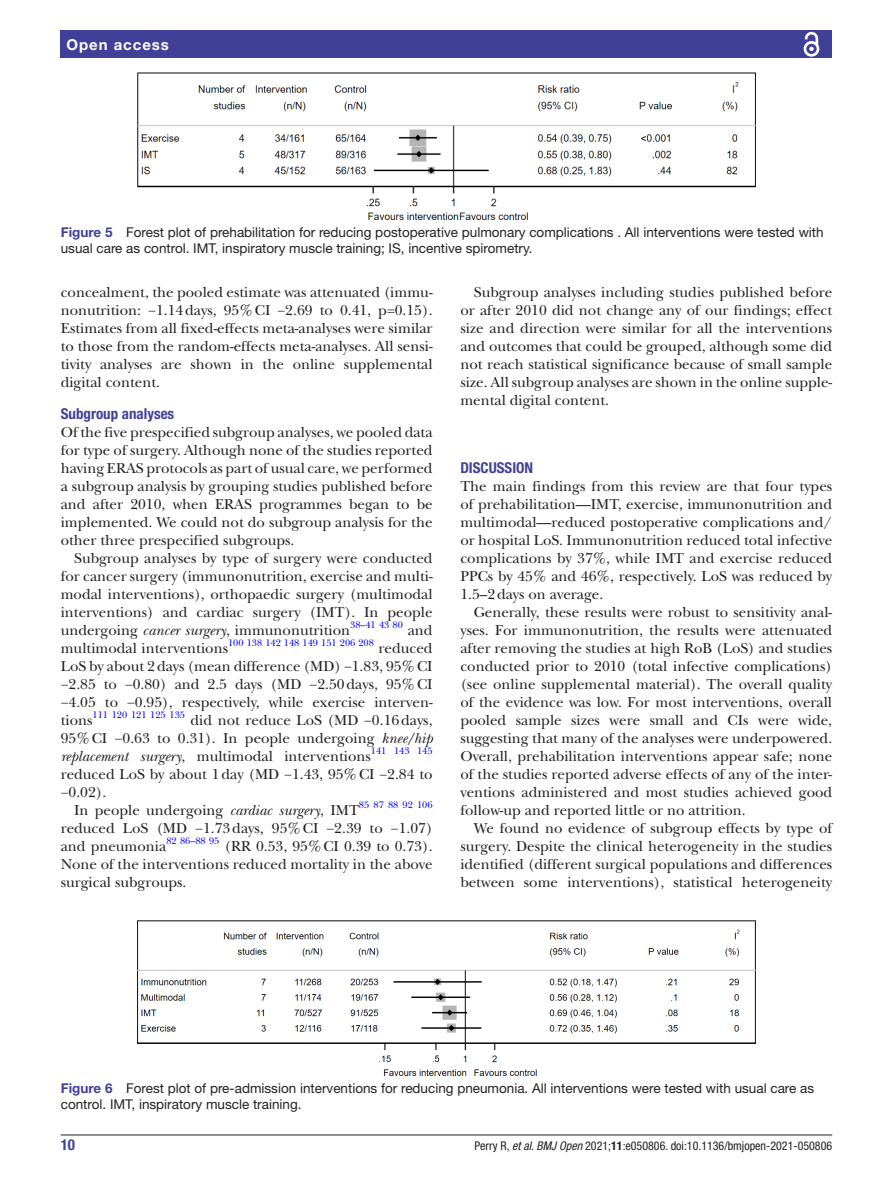
<style>
.page{position:relative;width:893px;height:1191px;background:#fff}
.page>*{position:absolute;margin:0;border:0;box-sizing:border-box;transform-origin:0 0}
.t1{font:15px/18px "New Baskerville";color:#231f20;text-align:justify}
.t2{font:700 condensed 15px "Helvetica Neue LT Std";color:#414099}
.t3{font:700 15px "Helvetica Neue LT Std";letter-spacing:.065em;color:#fff}
.t4{font:13.5px/16.2px "Helvetica Neue LT Std";color:#231f20}
.t5{font:condensed 12px "Helvetica Neue LT Std";color:#231f20}
.t6{font:9.9px "New Baskerville";color:#00f}
.s1{font-weight:700;color:#414099}
.s2{font-style:italic}
.s3{font-weight:700}
</style>
<div class="page">
<hr style="left:61px;top:1134px;width:771px;height:1px;background:#231f20">
<div style="left:61px;top:31px;width:771px;height:27px;background:#414099"></div>
<svg style="left:803px;top:31px;width:17px;height:26px"></svg>
<img style="left:138px;top:73px;width:617px;height:146px">
<img style="left:138px;top:920px;width:617px;height:155px">
<p class="t3" style="left:66px;top:35px;width:104px">Open access</p>
<p class="t4" style="left:61px;top:224px;width:764px"><span class="s1">Figure 5</span> Forest plot of prehabilitation for reducing postoperative pulmonary complications . All interventions were tested with usual care as control. IMT, inspiratory muscle training; IS, incentive spirometry.</p>
<p class="t1" style="left:61px;top:283px;width:373px">concealment, the pooled estimate was attenuated (immu&shy;nonutrition: −1.14days, 95%CI −2.69 to 0.41, p=0.15).<br>Estimates from all fixed-effects meta-analyses were similar to those from the random-effects meta-analyses. All sensi&shy;tivity analyses are shown in the online supplemental digital content.</p>
<p class="t2" style="left:61px;top:404px;width:115px">Subgroup analyses</p>
<p class="t1" style="left:61px;top:423px;width:373px">Of the five prespecified subgroup analyses, we pooled data for type of surgery. Although none of the studies reported having ERAS protocols as part of usual care, we performed a subgroup analysis by grouping studies published before and after 2010, when ERAS programmes began to be implemented. We could not do subgroup analysis for the other three prespecified subgroups.</p>
<p class="t1" style="left:61px;top:549px;width:373px;text-indent:14px">Subgroup analyses by type of surgery were conducted for cancer surgery (immunonutrition, exercise and multi&shy;modal interventions), orthopaedic surgery (multimodal interventions) and cardiac surgery (IMT). In people undergoing <span class="s2">cancer surgery</span>, immunonutrition</p>
<p class="t6" style="left:350px;top:619px;width:54px">38–41 43 80</p>
<p class="t1" style="left:408px;top:621px;width:26px">and</p>
<p class="t1" style="left:61px;top:639px;width:169px">multimodal interventions</p>
<p class="t6" style="left:228px;top:637px;width:147px">100 138 142 148 149 151 206 208</p>
<p class="t1" style="left:61px;top:639px;width:373px;text-indent:318px">reduced LoS by about 2days (mean difference (MD) −1.83, 95%CI −2.85 to −0.80) and 2.5 days (MD −2.50days, 95%CI −4.05 to −0.95), respectively, while exercise interven&shy;tions</p>
<p class="t6" style="left:93px;top:709px;width:94px">111 120 121 125 135</p>
<p class="t1" style="left:61px;top:711px;width:373px;text-indent:130px">did not reduce LoS (MD −0.16days, 95%CI −0.63 to 0.31). In people undergoing <span class="s2">knee/hip replacement surgery</span>, multimodal interventions</p>
<p class="t6" style="left:371px;top:745px;width:63px">141 143 145</p>
<p class="t1" style="left:61px;top:765px;width:373px">reduced LoS by about 1day (MD −1.43, 95%CI −2.84 to</p>
<p class="t1" style="left:61px;top:783px;width:47px">−0.02).</p>
<p class="t1" style="left:74px;top:801px;width:286px">In people undergoing <span class="s2">cardiac surgery</span>, IMT</p>
<p class="t6" style="left:359px;top:799px;width:75px">85 87 88 92 106</p>
<p class="t1" style="left:61px;top:819px;width:373px">reduced LoS (MD −1.73days, 95%CI −2.39 to −1.07) and pneumonia</p>
<p class="t6" style="left:166px;top:835px;width:55px">82 86–88 95</p>
<p class="t1" style="left:61px;top:837px;width:373px;text-indent:164px">(RR 0.53, 95%CI 0.39 to 0.73).<br>None of the interventions reduced mortality in the above surgical subgroups.</p>
<p class="t1" style="left:460px;top:283px;width:373px;text-indent:14px">Subgroup analyses including studies published before or after 2010 did not change any of our findings; effect size and direction were similar for all the interventions and outcomes that could be grouped, although some did not reach statistical significance because of small sample size. All subgroup analyses are shown in the online supple&shy;mental digital content.</p>
<p class="t2" style="left:460px;top:458px;width:74px">DISCUSSION</p>
<p class="t1" style="left:460px;top:477px;width:373px">The main findings from this review are that four types of prehabilitation—IMT, exercise, immunonutrition and multimodal—reduced postoperative complications and/ or hospital LoS. Immunonutrition reduced total infective complications by 37%, while IMT and exercise reduced PPCs by 45% and 46%, respectively. LoS was reduced by 1.5–2days on average.</p>
<p class="t1" style="left:460px;top:603px;width:373px;text-indent:14px">Generally, these results were robust to sensitivity anal&shy;yses. For immunonutrition, the results were attenuated after removing the studies at high RoB (LoS) and studies conducted prior to 2010 (total infective complications) (see online supplemental material). The overall quality of the evidence was low. For most interventions, overall pooled sample sizes were small and CIs were wide, suggesting that many of the analyses were underpowered.<br>Overall, prehabilitation interventions appear safe; none of the studies reported adverse effects of any of the inter&shy;ventions administered and most studies achieved good follow-up and reported little or no attrition.</p>
<p class="t1" style="left:460px;top:819px;width:373px;text-indent:14px">We found no evidence of subgroup effects by type of surgery. Despite the clinical heterogeneity in the studies identified (different surgical populations and differences between some interventions), statistical heterogeneity</p>
<p class="t4" style="left:61px;top:1080px;width:755px"><span class="s1">Figure 6</span> Forest plot of pre-admission interventions for reducing pneumonia. All interventions were tested with usual care as control. IMT, inspiratory muscle training.</p>
<p class="t2" style="left:61px;top:1135px;width:16px">10</p>
<p class="t5" style="left:475px;top:1138px;width:359px">Perry R, <span class="s2">et al</span>. <span class="s2">BMJ Open</span> 2021;<span class="s3">11</span>:e050806. doi:10.1136/bmjopen-2021-050806</p>
</div>
